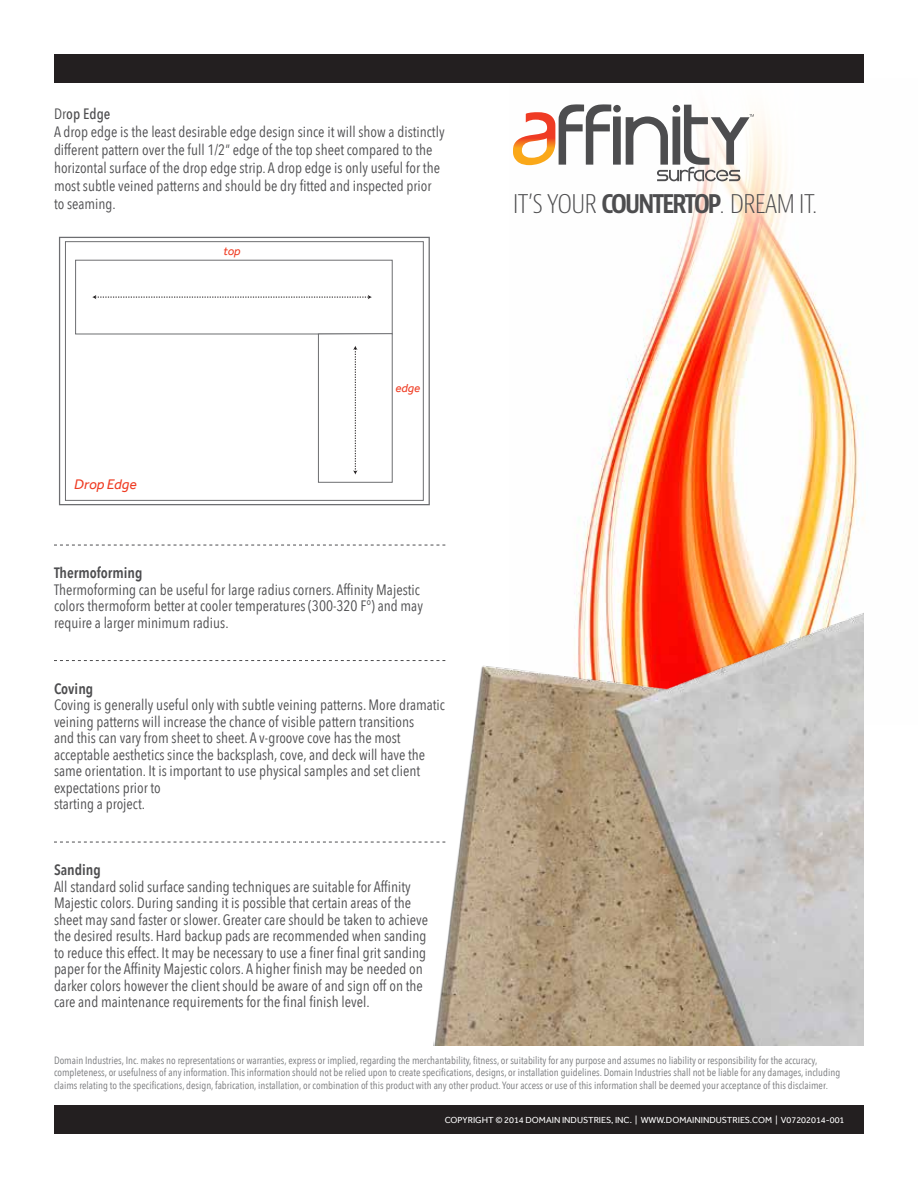
<style>
.page{position:relative;width:918px;height:1188px;background:#fff}
.page>*{position:absolute;margin:0;border:0;box-sizing:border-box;transform-origin:0 0}
.t1{font:300 condensed 25.05px "Bernino Sans";letter-spacing:-.02em;color:#4d4d4f}
.t2{font:15px/16.5px "Avenir Next Condensed";color:#4d4d4f}
.t3{font:600 15px "Avenir Next Condensed";color:#4d4d4f}
.t4{font:italic 14.25px "Effra";color:#ef3c23}
.t5{font:italic 11.85px "Effra";color:#ef3c23}
.t6{font:10.5px/12.6px "Avenir Next Condensed";color:#77787b}
.t7{font:9px "Effra";color:#fff}
.s1{font-weight:500}
.s2{font-weight:700}
</style>
<div class="page">
<img style="left:576px;top:117px;width:288px;height:465px">
<div style="left:54px;top:54px;width:810px;height:29px;background:#231f20"></div>
<div style="left:59px;top:237px;width:371px;height:268px;border:1px solid #6d6e71"></div>
<div style="left:65px;top:242px;width:358px;height:259px;border:1px solid #6d6e71"></div>
<div style="left:75px;top:260px;width:318px;height:74px;border:1px solid #6d6e71"></div>
<div style="left:318px;top:333px;width:75px;height:150px;border:1px solid #6d6e71"></div>
<svg style="left:92px;top:295px;width:280px;height:4px"></svg>
<svg style="left:353px;top:346px;width:5px;height:129px"></svg>
<svg style="left:54px;top:545px;width:391px;height:1px"></svg>
<svg style="left:54px;top:660px;width:380px;height:1px"></svg>
<svg style="left:54px;top:842px;width:380px;height:1px"></svg>
<img style="left:434px;top:582px;width:430px;height:464px">
<svg style="left:513px;top:104px;width:241px;height:77px"></svg>
<div style="left:54px;top:1105px;width:810px;height:29px;background:#231f20"></div>
<p class="t2" style="left:54px;top:104px;width:392px;line-height:18px">Dr<span class="s1">op Edge<br></span>A drop edge is the least desirable edge design since it will show a distinctly different pattern over the full 1/2” edge of the top sheet compared to the horizontal surface of the drop edge strip. A drop edge is only useful for the most subtle veined patterns and should be dry fitted and inspected prior to seaming.</p>
<p class="t5" style="left:224px;top:244px;width:19px">top</p>
<p class="t4" style="left:74px;top:476px;width:64px">Drop Edge</p>
<p class="t5" style="left:395px;top:381px;width:26px">edge</p>
<p class="t3" style="left:54px;top:560px;width:90px">Thermoforming</p>
<p class="t2" style="left:54px;top:581px;width:370px">Thermoforming can be useful for large radius corners. Affinity Majestic colors thermoform better at cooler temperatures (300-320 F°) and may require a larger minimum radius.</p>
<p class="t3" style="left:54px;top:676px;width:41px">Coving</p>
<p class="t2" style="left:54px;top:696px;width:392px">Coving is generally useful only with subtle veining patterns. More dramatic veining patterns will increase the chance of visible pattern transitions<br>and this can vary from sheet to sheet. A v-groove cove has the most acceptable aesthetics since the backsplash, cove, and deck will have the same orientation. It is important to use physical samples and set client expectations prior to<br>starting a project.</p>
<p class="t3" style="left:54px;top:857px;width:48px">Sanding</p>
<p class="t2" style="left:54px;top:878px;width:376px">All standard solid surface sanding techniques are suitable for Affinity Majestic colors. During sanding it is possible that certain areas of the sheet may sand faster or slower. Greater care should be taken to achieve the desired results. Hard backup pads are recommended when sanding to reduce this effect. It may be necessary to use a finer final grit sanding paper for the Affinity Majestic colors. A higher finish may be needed on darker colors however the client should be aware of and sign off on the care and maintenance requirements for the final finish level.</p>
<h1 class="t1" style="left:513px;top:189px;width:306px">IT’S YOUR <span class="s2">COUNTERTOP</span>. DREAM IT.</h1>
<p class="t6" style="left:54px;top:1053px;width:788px">Domain Industries, Inc. makes no representations or warranties, express or implied, regarding the merchantability, fitness, or suitability for any purpose and assumes no liability or responsibility for the accuracy, completeness, or usefulness of any information. This information should not be relied upon to create specifications, designs, or installation guidelines. Domain Industries shall not be liable for any damages, including claims relating to the specifications, design, fabrication, installation, or combination of this product with any other product. Your access or use of this information shall be deemed your acceptance of this disclaimer.</p>
<p class="t7" style="left:445px;top:1115px;width:401px">COPYRIGHT © 2014 DOMAIN INDUSTRIES, INC. | WWW.DOMAININDUSTRIES.COM | V07202014-001</p>
</div>
